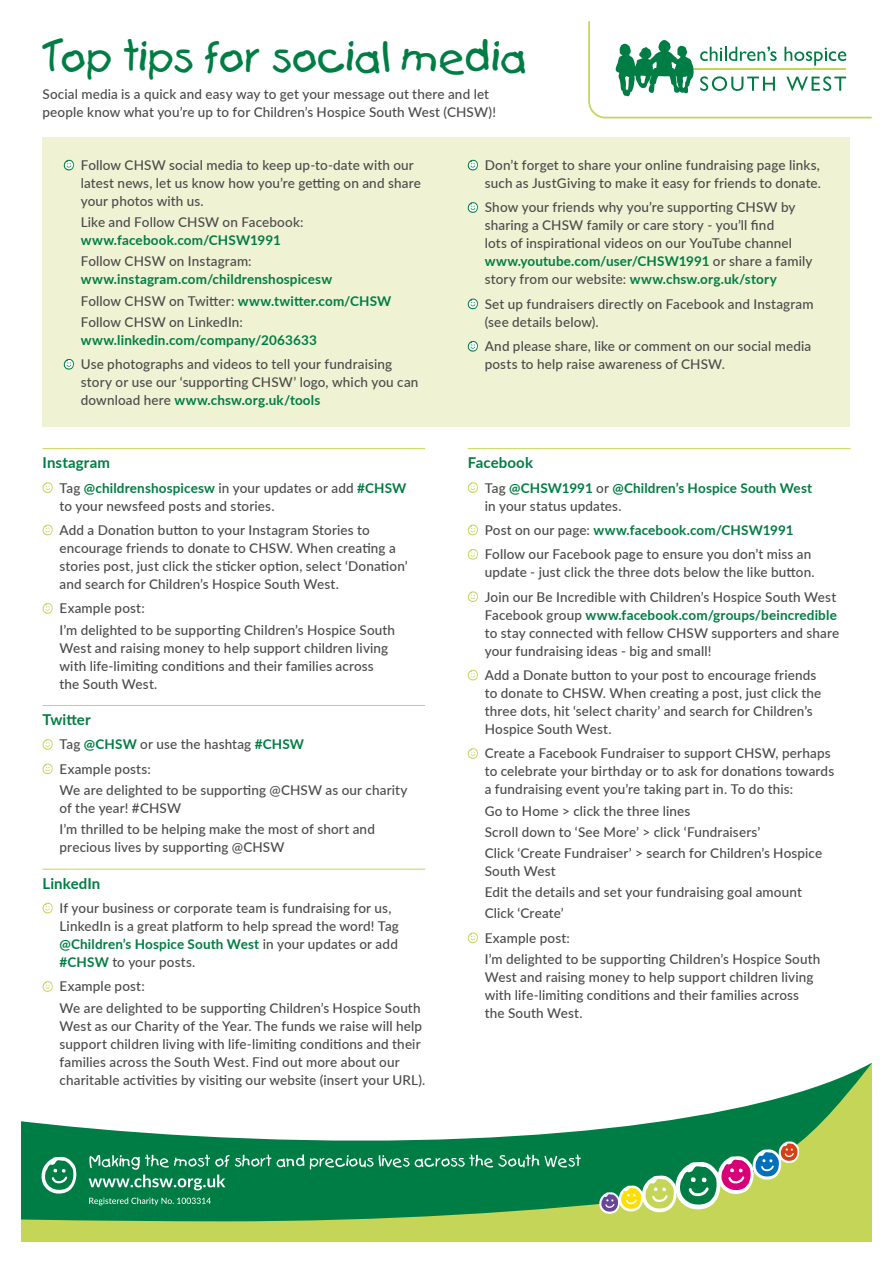
<style>
.page{position:relative;width:893px;height:1263px;background:#fff}
.page>*{position:absolute;margin:0;border:0;box-sizing:border-box;transform-origin:0 0}
.t1{font:45px "First Grader";color:#007d44}
.t2{font:700 15px "Lato";letter-spacing:.005em;color:#007d44}
.t3{font:500 13.5px/18px "Lato";letter-spacing:.01em;color:#4a4a49}
.t4{font:700 13.5px/21.1px "Lato";letter-spacing:.01em;color:#007d44}
.s1{font-weight:500;color:#4a4a49}
.s2{font-weight:700;color:#007d44}
</style>
<div class="page">
<hr style="left:468px;top:448px;width:382px;height:1px;background:#c4d558">
<svg style="left:468px;top:482px;width:10px;height:11px"></svg>
<svg style="left:468px;top:525px;width:10px;height:10px"></svg>
<svg style="left:468px;top:549px;width:10px;height:11px"></svg>
<svg style="left:468px;top:591px;width:10px;height:11px"></svg>
<svg style="left:468px;top:670px;width:10px;height:10px"></svg>
<svg style="left:468px;top:748px;width:10px;height:11px"></svg>
<svg style="left:468px;top:932px;width:10px;height:11px"></svg>
<hr style="left:43px;top:448px;width:382px;height:1px;background:#c4d558">
<svg style="left:43px;top:482px;width:10px;height:11px"></svg>
<svg style="left:43px;top:525px;width:10px;height:10px"></svg>
<svg style="left:43px;top:603px;width:10px;height:11px"></svg>
<hr style="left:43px;top:705px;width:382px;height:1px;background:#c4d558">
<svg style="left:43px;top:739px;width:10px;height:11px"></svg>
<svg style="left:43px;top:763px;width:10px;height:11px"></svg>
<hr style="left:43px;top:869px;width:382px;height:1px;background:#c4d558">
<svg style="left:43px;top:903px;width:10px;height:10px"></svg>
<svg style="left:43px;top:981px;width:10px;height:11px"></svg>
<div style="left:43px;top:138px;width:807px;height:289px;background:#eff3d4"></div>
<svg style="left:64px;top:160px;width:10px;height:10px"></svg>
<svg style="left:64px;top:359px;width:10px;height:11px"></svg>
<svg style="left:468px;top:160px;width:10px;height:10px"></svg>
<svg style="left:468px;top:202px;width:10px;height:11px"></svg>
<svg style="left:468px;top:299px;width:10px;height:10px"></svg>
<svg style="left:468px;top:341px;width:10px;height:11px"></svg>
<svg style="left:21px;top:1062px;width:851px;height:180px"></svg>
<svg style="left:599px;top:1141px;width:200px;height:73px;background:#72a46c"></svg>
<svg style="left:41px;top:1157px;width:35px;height:37px"></svg>
<svg style="left:310px;top:1154px;width:271px;height:15px;background:#37996c"></svg>
<svg style="left:89px;top:1154px;width:215px;height:36px;background:#2b9263"></svg>
<svg style="left:89px;top:1197px;width:122px;height:8px"></svg>
<svg style="left:588px;top:21px;width:284px;height:98px"></svg>
<h1 class="t1" style="left:43px;top:31px;width:486px">Top tips for social media</h1>
<p class="t3" style="left:43px;top:84px;width:455px">Social media is a quick and easy way to get your message out there and let people know what you’re up to for Children’s Hospice South West (CHSW)!</p>
<p class="t3" style="left:81px;top:156px;width:342px">Follow CHSW social media to keep up-to-date with our latest news, let us know how you’re getting on and share your photos with us.</p>
<p class="t3" style="left:81px;top:213px;width:224px">Like and Follow CHSW on Facebook:</p>
<p class="t4" style="left:81px;top:229px;width:202px">www.facebook.com/CHSW1991</p>
<p class="t3" style="left:81px;top:252px;width:172px">Follow CHSW on Instagram:</p>
<p class="t4" style="left:81px;top:268px;width:312px">www.instagram.com/childrenshospicesw<br><span class="s1">Follow CHSW on Twitter:</span> www.twitter.com/CHSW<br><span class="s1">Follow CHSW on LinkedIn:</span></p>
<p class="t4" style="left:81px;top:329px;width:238px">www.linkedin.com/company/2063633</p>
<p class="t3" style="left:81px;top:355px;width:339px">Use photographs and videos to tell your fundraising story or use our ‘supporting CHSW’ logo, which you can download here <span class="s2">www.chsw.org.uk/tools</span></p>
<p class="t2" style="left:43px;top:452px;width:69px">Instagram</p>
<p class="t3" style="left:60px;top:478px;width:348px">Tag <span class="s2">@childrenshospicesw</span> in your updates or add <span class="s2">#CHSW </span>to your newsfeed posts and stories.</p>
<p class="t3" style="left:60px;top:520px;width:350px">Add a Donation button to your Instagram Stories to encourage friends to donate to CHSW. When creating a stories post, just click the sticker option, select ‘Donation’ and search for Children’s Hospice South West.</p>
<p class="t3" style="left:60px;top:597px;width:337px;line-height:21.1px">Example post:<br>I’m delighted to be supporting Children’s Hospice South</p>
<p class="t3" style="left:60px;top:638px;width:330px">West and raising money to help support children living with life-limiting conditions and their families across the South West.</p>
<p class="t2" style="left:43px;top:708px;width:50px">Twitter</p>
<p class="t3" style="left:60px;top:732px;width:246px;line-height:24.5px">Tag <span class="s2">@CHSW</span> or use the hashtag <span class="s2">#CHSW<br></span>Example posts:</p>
<p class="t3" style="left:60px;top:780px;width:350px">We are delighted to be supporting @CHSW as our charity of the year! #CHSW</p>
<p class="t3" style="left:60px;top:820px;width:317px">I’m thrilled to be helping make the most of short and precious lives by supporting @CHSW</p>
<p class="t2" style="left:43px;top:872px;width:59px">LinkedIn</p>
<p class="t3" style="left:60px;top:898px;width:341px">If your business or corporate team is fundraising for us, LinkedIn is a great platform to help spread the word! Tag <span class="s2">@Children’s Hospice South West</span> in your updates or add <span class="s2">#CHSW</span> to your posts.</p>
<p class="t3" style="left:60px;top:975px;width:363px;line-height:21.1px">Example post:<br>We are delighted to be supporting Children’s Hospice South</p>
<p class="t3" style="left:60px;top:1016px;width:367px">West as our Charity of the Year. The funds we raise will help support children living with life-limiting conditions and their families across the South West. Find out more about our charitable activities by visiting our website (insert your URL).</p>
<p class="t3" style="left:485px;top:156px;width:338px">Don’t forget to share your online fundraising page links, such as JustGiving to make it easy for friends to donate.</p>
<p class="t3" style="left:485px;top:198px;width:329px">Show your friends why you’re supporting CHSW by sharing a CHSW family or care story - you’ll find<br>lots of inspirational videos on our YouTube channel <span class="s2">www.youtube.com/user/CHSW1991</span> or share a family story from our website: <span class="s2">www.chsw.org.uk/story</span></p>
<p class="t3" style="left:485px;top:294px;width:330px">Set up fundraisers directly on Facebook and Instagram (see details below).</p>
<p class="t3" style="left:485px;top:337px;width:328px">And please share, like or comment on our social media posts to help raise awareness of CHSW.</p>
<p class="t2" style="left:468px;top:452px;width:67px">Facebook</p>
<p class="t4" style="left:485px;top:478px;width:329px;line-height:18px"><span class="s1">Tag</span> @CHSW1991 <span class="s1">or</span> @Children’s Hospice South West <span class="s1">in your status updates.</span></p>
<p class="t3" style="left:485px;top:517px;width:328px;line-height:24.5px">Post on our page: <span class="s2">www.facebook.com/CHSW1991<br></span>Follow our Facebook page to ensure you don’t miss an</p>
<p class="t3" style="left:485px;top:560px;width:353px;line-height:24.5px">update - just click the three dots below the like button.<br>Join our Be Incredible with Children’s Hospice South West</p>
<p class="t3" style="left:485px;top:605px;width:356px">Facebook group <span class="s2">www.facebook.com/groups/beincredible </span>to stay connected with fellow CHSW supporters and share your fundraising ideas - big and small!</p>
<p class="t3" style="left:485px;top:666px;width:338px">Add a Donate button to your post to encourage friends to donate to CHSW. When creating a post, just click the three dots, hit ‘select charity’ and search for Children’s Hospice South West.</p>
<p class="t3" style="left:485px;top:744px;width:351px">Create a Facebook Fundraiser to support CHSW, perhaps to celebrate your birthday or to ask for donations towards a fundraising event you’re taking part in. To do this:</p>
<p class="t3" style="left:485px;top:799px;width:339px;line-height:21.1px">Go to Home &gt; click the three lines<br>Scroll down to ‘See More’ &gt; click ‘Fundraisers’<br>Click ‘Create Fundraiser’ &gt; search for Children’s Hospice</p>
<p class="t3" style="left:485px;top:860px;width:319px;line-height:21.1px">South West<br>Edit the details and set your fundraising goal amount<br>Click ‘Create’</p>
<p class="t3" style="left:485px;top:927px;width:337px;line-height:21.1px">Example post:<br>I’m delighted to be supporting Children’s Hospice South</p>
<p class="t3" style="left:485px;top:967px;width:330px">West and raising money to help support children living with life-limiting conditions and their families across the South West.</p>
</div>
